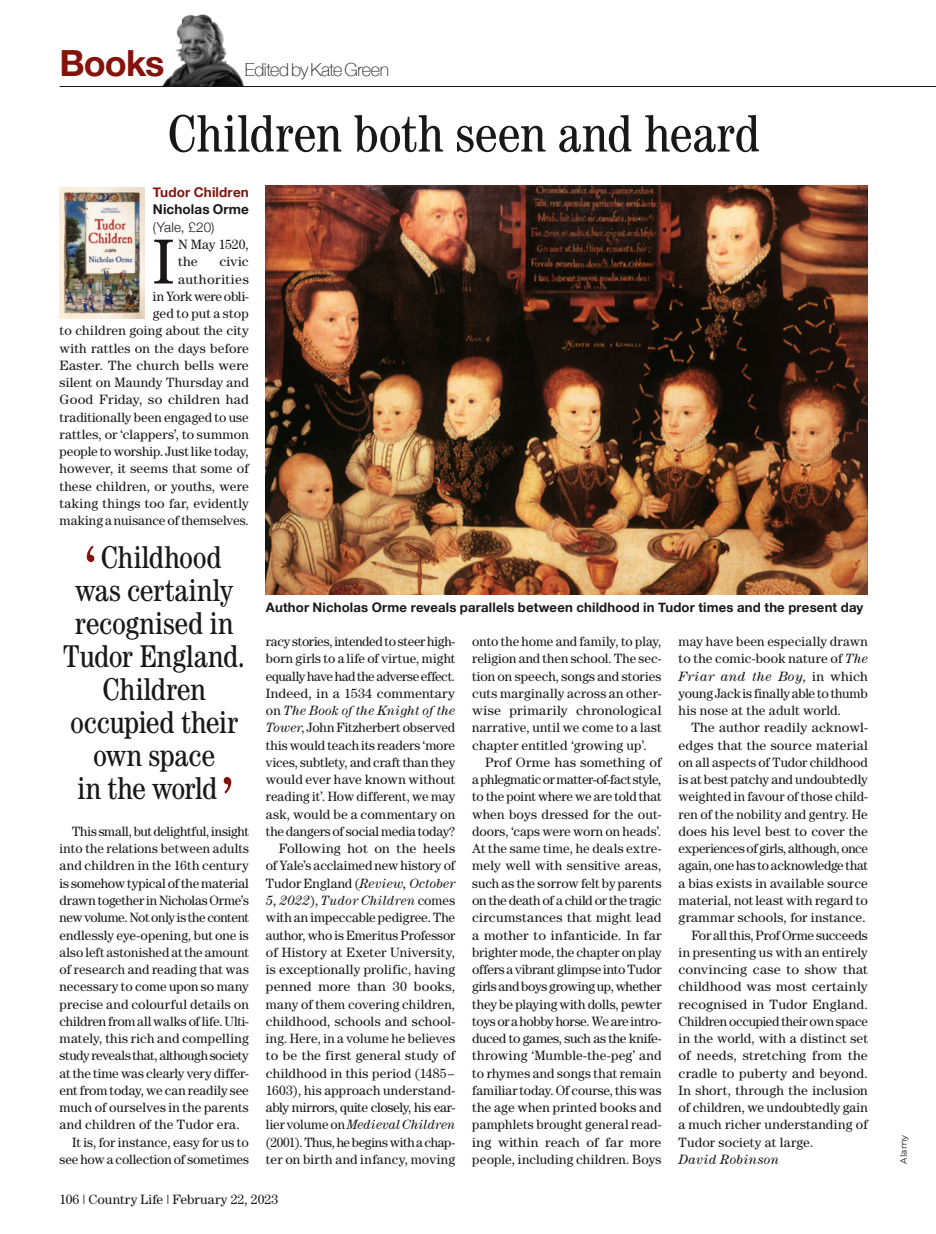
<style>
.page{position:relative;width:936px;height:1234px;background:#fff}
.page>*{position:absolute;margin:0;border:0;box-sizing:border-box;transform-origin:0 0}
.t1{font:63.6px "Century";color:#1a1719}
.t2{font:condensed 52.5px "Century";letter-spacing:-.005em;color:#1a1719}
.t3{font:700 36px "Helvetica Neue";letter-spacing:-.03em;color:#85120b}
.t4{font:condensed 31.5px/33px "Century";letter-spacing:-.01em;color:#1a1719;text-align:center}
.t5{font:100 18px "Helvetica Neue";letter-spacing:-.035em;color:#1a1719}
.t6{font:13.5px/17.2px "Century";letter-spacing:.005em;color:#1a1719;text-align:justify}
.t7{font:13.5px "Century";letter-spacing:-.015em;color:#1a1719}
.t8{font:13.5px "Century";letter-spacing:-.02em;color:#1a1719}
.t9{font:13.5px "Century";letter-spacing:-.025em;color:#1a1719}
.t10{font:13.5px "Century";letter-spacing:-.03em;color:#1a1719}
.t11{font:13.5px "Century";letter-spacing:-.035em;color:#1a1719}
.t12{font:700 13.5px "Helvetica Neue";letter-spacing:.01em;color:#85120b}
.t13{font:italic 13.5px "Century";letter-spacing:.02em;color:#1a1719}
.t14{font:700 13.5px "Helvetica Neue";letter-spacing:.005em;color:#1a1719}
.t15{font:300 13.5px "Helvetica Neue";letter-spacing:.005em;color:#1a1719}
.t16{font:700 13.2px "Helvetica Neue";letter-spacing:.015em;color:#1a1719}
.t17{font:9px "Montserrat";letter-spacing:.015em;color:#1a1719}
.s1{font-style:italic}
</style>
<div class="page">
<img style="left:162px;top:14px;width:83px;height:72px">
<hr style="left:60px;top:86px;width:875px;height:1px;background:#1a1719">
<img style="left:266px;top:186px;width:601px;height:408px">
<img style="left:60px;top:187px;width:84px;height:131px">
<svg style="left:87px;top:545px;width:7px;height:17px"></svg>
<svg style="left:224px;top:777px;width:7px;height:16px"></svg>
<h3 class="t3" style="left:60px;top:35px;width:106px">Books</h3>
<h3 class="t5" style="left:245px;top:56px;width:146px">Edited by Kate Green</h3>
<h2 class="t2" style="left:168px;top:103px;width:593px">Children both seen and heard</h2>
<p class="t12" style="left:153px;top:182px;width:97px">Tudor Children</p>
<p class="t14" style="left:153px;top:199px;width:97px">Nicholas Orme</p>
<p class="t15" style="left:153px;top:216px;width:63px">(Yale, £20)</p>
<h1 class="t1" style="left:153px;top:224px;width:23px">I</h1>
<p class="t6" style="left:178px;top:235px;width:72px">N May 1520, the</p>
<p class="t6" style="left:60px;top:253px;width:191px;text-align:right">civic<br>authorities<br>in York were obli-<br>ged to put a stop<br>to children going about the city with rattles on the days before<br>Easter. The church bells were silent on Maundy Thursday and<br>Good Friday, so children had traditionally been engaged to use rattles, or ‘clappers’, to summon people to worship. Just like today, however, it seems that some of these children, or youths, were taking things too far, evidently making a nuisance of themselves.</p>
<h3 class="t4" style="left:64px;top:540px;width:183px">Childhood<br>was certainly recognised in<br>Tudor England.<br>Children occupied their own space<br>in the world</h3>
<p class="t6" style="left:72px;top:822px;width:178px">This small, but delightful, insight</p>
<p class="t6" style="left:60px;top:839px;width:191px">into the relations between adults</p>
<p class="t6" style="left:60px;top:856px;width:191px">and children in the 16th century</p>
<p class="t7" style="left:60px;top:875px;width:191px">is somehow typical of the material</p>
<p class="t8" style="left:60px;top:892px;width:191px">drawn together in Nicholas Orme’s</p>
<p class="t11" style="left:60px;top:909px;width:191px">new volume. Not only is the content</p>
<p class="t6" style="left:60px;top:925px;width:191px">endlessly eye-opening, but one is</p>
<p class="t6" style="left:60px;top:943px;width:191px">also left astonished at the amount</p>
<p class="t6" style="left:60px;top:960px;width:191px">of research and reading that was</p>
<p class="t6" style="left:60px;top:977px;width:191px">necessary to come upon so many</p>
<p class="t6" style="left:60px;top:994px;width:191px">precise and colourful details on</p>
<p class="t6" style="left:60px;top:1012px;width:191px">children from all walks of life. Ulti-</p>
<p class="t6" style="left:60px;top:1029px;width:191px">mately, this rich and compelling</p>
<p class="t9" style="left:60px;top:1047px;width:191px">study reveals that, although society</p>
<p class="t6" style="left:60px;top:1063px;width:191px">at the time was clearly very differ-</p>
<p class="t6" style="left:60px;top:1081px;width:191px">ent from today, we can readily see</p>
<p class="t6" style="left:60px;top:1098px;width:191px">much of ourselves in the parents</p>
<p class="t6" style="left:60px;top:1115px;width:182px">and children of the Tudor era.</p>
<p class="t6" style="left:72px;top:1132px;width:178px">It is, for instance, easy for us to</p>
<p class="t7" style="left:60px;top:1151px;width:191px">see how a collection of sometimes</p>
<p class="t16" style="left:266px;top:596px;width:599px">Author Nicholas Orme reveals parallels between childhood in Tudor times and the present day</p>
<p class="t6" style="left:266px;top:632px;width:191px;text-align:right">racy stories, intended to steer high&shy;born girls to a life of virtue, might equally have had the adverse effect.<br>Indeed, in a 1534 commentary on <span class="s1">The Book of the Knight of the<br>Tower</span>, John Fitzherbert observed this would teach its readers ‘more vices, subtlety, and craft than they would ever have known without reading it’. How different, we may ask, would be a commentary on the dangers of social media today?<br>Following hot on the heels of Yale’s acclaimed new history of<br>Tudor England (<span class="s1">Review, October<br>5, 2022</span>), <span class="s1">Tudor Children</span> comes with an impeccable pedigree. The author, who is Emeritus Professor of History at Exeter University, is exceptionally prolific, having penned more than 30 books, many of them covering children, childhood, schools and school&shy;ing. Here, in a volume he believes to be the first general study of childhood in this period (1485−<br>1603), his approach understand&shy;ably mirrors, quite closely, his ear&shy;lier volume on <span class="s1">Medieval Children </span>(2001). Thus, he begins with a chap&shy;ter on birth and infancy, moving</p>
<p class="t6" style="left:472px;top:632px;width:191px">onto the home and family, to play, religion and then school. The sec&shy;tion on speech, songs and stories cuts marginally across an other&shy;wise primarily chronological narrative, until we come to a last chapter entitled ‘growing up’.</p>
<p class="t6" style="left:472px;top:753px;width:191px;text-indent:13px">Prof Orme has something of a phlegmatic or matter-of-fact style, to the point where we are told that when boys dressed for the out&shy;doors, ‘caps were worn on heads’.<br>At the same time, he deals extre&shy;mely well with sensitive areas, such as the sorrow felt by parents on the death of a child or the tragic circumstances that might lead a mother to infanticide. In far brighter mode, the chapter on play offers a vibrant glimpse into Tudor girls and boys growing up, whether they be playing with dolls, pewter toys or a hobby horse. We are intro&shy;duced to games, such as the knife&shy;throwing ‘Mumble-the-peg’ and to rhymes and songs that remain familiar today. Of course, this was the age when printed books and pamphlets brought general read&shy;ing within reach of far more people, including children. Boys</p>
<p class="t6" style="left:678px;top:632px;width:191px">may have been especially drawn to the comic-book nature of <span class="s1">The Friar and the Boy</span>, in which young Jack is finally able to thumb his nose at the adult world.</p>
<p class="t6" style="left:691px;top:718px;width:178px">The author readily acknowl-</p>
<p class="t6" style="left:678px;top:736px;width:191px">edges that the source material</p>
<p class="t6" style="left:678px;top:753px;width:191px">on all aspects of Tudor childhood</p>
<p class="t6" style="left:678px;top:770px;width:191px">is at best patchy and undoubtedly</p>
<p class="t6" style="left:678px;top:787px;width:191px">weighted in favour of those child-</p>
<p class="t6" style="left:678px;top:805px;width:191px">ren of the nobility and gentry. He</p>
<p class="t6" style="left:678px;top:822px;width:191px">does his level best to cover the</p>
<p class="t10" style="left:678px;top:840px;width:191px">experiences of girls, although, once</p>
<p class="t6" style="left:678px;top:856px;width:191px">again, one has to acknowledge that</p>
<p class="t6" style="left:678px;top:874px;width:191px">a bias exists in available source</p>
<p class="t6" style="left:678px;top:891px;width:191px">material, not least with regard to</p>
<p class="t6" style="left:678px;top:908px;width:189px">grammar schools, for instance.</p>
<p class="t7" style="left:691px;top:926px;width:178px">For all this, Prof Orme succeeds</p>
<p class="t6" style="left:678px;top:943px;width:191px">in presenting us with an entirely</p>
<p class="t6" style="left:678px;top:960px;width:191px">convincing case to show that</p>
<p class="t6" style="left:678px;top:977px;width:191px">childhood was most certainly</p>
<p class="t6" style="left:678px;top:994px;width:191px">recognised in Tudor England.</p>
<p class="t8" style="left:678px;top:1013px;width:191px">Children occupied their own space</p>
<p class="t6" style="left:678px;top:1029px;width:191px">in the world, with a distinct set</p>
<p class="t6" style="left:678px;top:1046px;width:191px">of needs, stretching from the</p>
<p class="t6" style="left:678px;top:1063px;width:191px">cradle to puberty and beyond.</p>
<p class="t6" style="left:678px;top:1081px;width:191px">In short, through the inclusion</p>
<p class="t6" style="left:678px;top:1098px;width:191px">of children, we undoubtedly gain</p>
<p class="t6" style="left:678px;top:1115px;width:191px">a much richer understanding of</p>
<p class="t6" style="left:678px;top:1132px;width:136px">Tudor society at large.</p>
<p class="t13" style="left:678px;top:1151px;width:102px">David Robinson</p>
<p class="t6" style="left:60px;top:1190px;width:220px">106 | Country Life | February 22, 2023</p>
<p class="t17" style="left:897px;top:1163px;width:31px;rotate:-90deg">Alamy</p>
</div>
